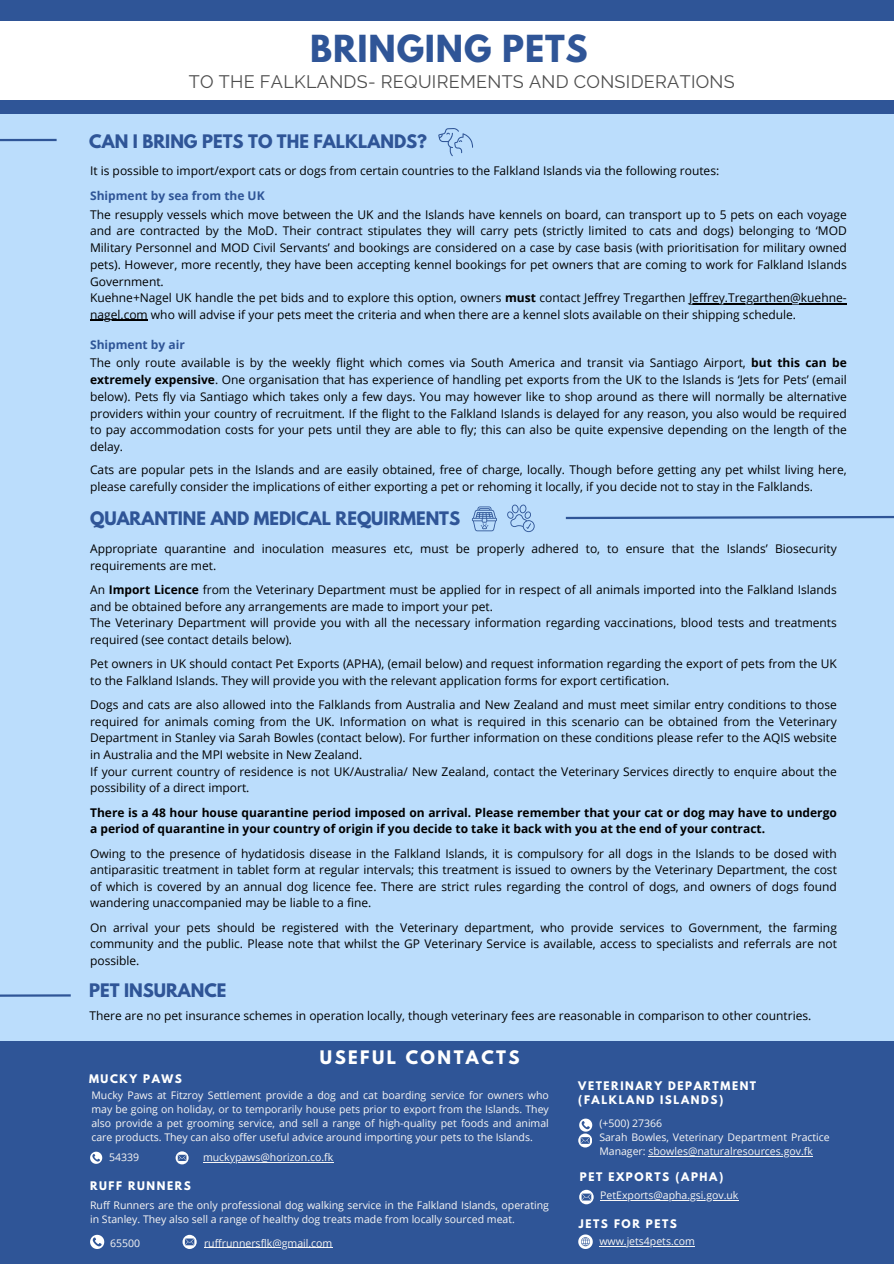
<style>
.page{position:relative;width:894px;height:1264px;background:#fff}
.page>*{position:absolute;margin:0;border:0;box-sizing:border-box;transform-origin:0 0}
.t1{font:700 33px "League Spartan";letter-spacing:.025em;color:#2f5597}
.t2{font:18px "Raleway";letter-spacing:.015em;color:#4e4e4e}
.t3{font:700 16.5px "League Spartan";color:#2f5597}
.t4{font:700 16.5px "League Spartan";letter-spacing:.15em;color:#fff}
.t5{font:12px/16.5px "Open Sans";color:#000}
.t6{font:700 12px/16.5px "Open Sans";color:#000}
.t7{font:700 12px "Open Sans";color:#2f5597}
.t8{font:10.5px/14px "Open Sans";color:#f9f7f5}
.t9{font:700 10.5px/14px "League Spartan";letter-spacing:.15em;color:#fff}
.s1{font-weight:700}
.s2{font-weight:700;color:#2f5597}
</style>
<div class="page">
<div style="left:0;top:0;width:893px;height:1263px;background:#bbddfc"></div>
<div style="left:0;top:0;width:893px;height:114px;background:#2f5597"></div>
<div style="left:0;top:21px;width:893px;height:79px;background:#fff"></div>
<div style="left:0;top:1040px;width:893px;height:223px;background:#2f5597"></div>
<svg style="left:0;top:138px;width:57px;height:4px"></svg>
<svg style="left:565px;top:515px;width:328px;height:5px"></svg>
<svg style="left:0;top:994px;width:71px;height:3px"></svg>
<svg style="left:438px;top:128px;width:35px;height:28px"></svg>
<svg style="left:472px;top:506px;width:25px;height:25px"></svg>
<svg style="left:507px;top:504px;width:27px;height:28px"></svg>
<hr style="left:689px;top:303px;width:157px;height:1px;background:#000">
<hr style="left:90px;top:320px;width:58px;height:1px;background:#000">
<hr style="left:648px;top:1155px;width:164px;height:1px;background:#f9f7f5">
<svg style="left:578px;top:1118px;width:14px;height:28px"></svg>
<hr style="left:600px;top:1200px;width:138px;height:1px;background:#f9f7f5">
<svg style="left:579px;top:1189px;width:14px;height:15px"></svg>
<hr style="left:599px;top:1245px;width:95px;height:1px;background:#f9f7f5">
<svg style="left:578px;top:1234px;width:14px;height:14px"></svg>
<svg style="left:90px;top:1151px;width:12px;height:12px"></svg>
<svg style="left:175px;top:1151px;width:13px;height:13px"></svg>
<hr style="left:203px;top:1162px;width:130px;height:1px;background:#f9f7f5">
<svg style="left:90px;top:1234px;width:14px;height:14px"></svg>
<svg style="left:182px;top:1234px;width:15px;height:14px"></svg>
<hr style="left:204px;top:1247px;width:128px;height:1px;background:#f9f7f5">
<p class="t1" style="left:310px;top:32px;width:279px">BRINGING PETS</p>
<h5 class="t2" style="left:189px;top:71px;width:547px">TO THE FALKLANDS- REQUIREMENTS AND CONSIDERATIONS</h5>
<h4 class="t3" style="left:89px;top:133px;width:339px">CAN I BRING PETS TO THE FALKLANDS?</h4>
<h5 class="t5" style="left:90px;top:162px;width:630px">It is possible to import/export cats or dogs from certain countries to the Falkland Islands via the following routes:</h5>
<h4 class="t7" style="left:90px;top:187px;width:176px">Shipment by sea from the UK</h4>
<h5 class="t5" style="left:90px;top:206px;width:758px">The resupply vessels which move between the UK and the Islands have kennels on board, can transport up to 5 pets on each voyage and are contracted by the MoD. Their contract stipulates they will carry pets (strictly limited to cats and dogs) belonging to ‘MOD Military Personnel and MOD Civil Servants’ and bookings are considered on a case by case basis (with prioritisation for military owned pets). However, more recently, they have been accepting kennel bookings for pet owners that are coming to work for Falkland Islands Government.<br>Kuehne+Nagel UK handle the pet bids and to explore this option, owners <span class="s1">must</span> contact Jeffrey Tregarthen Jeffrey.Tregarthen@kuehne-</h5>
<p class="t5" style="left:90px;top:306px;width:707px">nagel.com who will advise if your pets meet the criteria and when there are a kennel slots available on their shipping schedule.</p>
<p class="t5" style="left:90px;top:334px;width:758px;line-height:18.8px"><span class="s2">Shipment by air<br></span>The only route available is by the weekly flight which comes via South America and transit via Santiago Airport, <span class="s1">but this can be</span></p>
<p class="t5" style="left:90px;top:371px;width:758px;text-align:justify"><span class="s1">extremely expensive</span>. One organisation that has experience of handling pet exports from the UK to the Islands is ‘Jets for Pets’ (email below). Pets fly via Santiago which takes only a few days. You may however like to shop around as there will normally be alternative providers within your country of recruitment. If the flight to the Falkland Islands is delayed for any reason, you also would be required to pay accommodation costs for your pets until they are able to fly; this can also be quite expensive depending on the length of the delay.</p>
<p class="t5" style="left:90px;top:461px;width:758px">Cats are popular pets in the Islands and are easily obtained, free of charge, locally. Though before getting any pet whilst living here, please carefully consider the implications of either exporting a pet or rehoming it locally, if you decide not to stay in the Falklands.</p>
<p class="t3" style="left:90px;top:510px;width:371px">QUARANTINE AND MEDICAL REQUIRMENTS</p>
<p class="t5" style="left:90px;top:540px;width:748px">Appropriate quarantine and inoculation measures etc, must be properly adhered to, to ensure that the Islands’ Biosecurity requirements are met.</p>
<h1 class="t5" style="left:90px;top:581px;width:748px">An <span class="s1">Import Licence</span> from the Veterinary Department must be applied for in respect of all animals imported into the Falkland Islands and be obtained before any arrangements are made to import your pet.<br>The Veterinary Department will provide you with all the necessary information regarding vaccinations, blood tests and treatments required (see contact details below).</h1>
<h3 class="t5" style="left:90px;top:655px;width:748px">Pet owners in UK should contact Pet Exports (APHA), (email below) and request information regarding the export of pets from the UK to the Falkland Islands. They will provide you with the relevant application forms for export certification.</h3>
<p class="t5" style="left:90px;top:696px;width:748px">Dogs and cats are also allowed into the Falklands from Australia and New Zealand and must meet similar entry conditions to those required for animals coming from the UK. Information on what is required in this scenario can be obtained from the Veterinary Department in Stanley via Sarah Bowles (contact below). For further information on these conditions please refer to the AQIS website in Australia and the MPI website in New Zealand.<br>If your current country of residence is not UK/Australia/ New Zealand, contact the Veterinary Services directly to enquire about the possibility of a direct import.</p>
<p class="t6" style="left:90px;top:803px;width:748px">There is a 48 hour house quarantine period imposed on arrival. Please remember that your cat or dog may have to undergo a period of quarantine in your country of origin if you decide to take it back with you at the end of your contract.</p>
<h2 class="t5" style="left:90px;top:844px;width:748px;text-align:justify">Owing to the presence of hydatidosis disease in the Falkland Islands, it is compulsory for all dogs in the Islands to be dosed with antiparasitic treatment in tablet form at regular intervals; this treatment is issued to owners by the Veterinary Department, the cost of which is covered by an annual dog licence fee. There are strict rules regarding the control of dogs, and owners of dogs found wandering unaccompanied may be liable to a fine.</h2>
<h5 class="t5" style="left:90px;top:918px;width:748px;text-align:justify">On arrival your pets should be registered with the Veterinary department, who provide services to Government, the farming community and the public. Please note that whilst the GP Veterinary Service is available, access to specialists and referrals are not possible.</h5>
<h5 class="t3" style="left:89px;top:982px;width:139px">PET INSURANCE</h5>
<h5 class="t5" style="left:89px;top:1007px;width:723px">There are no pet insurance schemes in operation locally, though veterinary fees are reasonable in comparison to other countries.</h5>
<h6 class="t9" style="left:89px;top:1073px;width:94px">MUCKY PAWS</h6>
<h2 class="t4" style="left:320px;top:1049px;width:201px">USEFUL CONTACTS</h2>
<h2 class="t8" style="left:91px;top:1088px;width:459px;text-align:justify">Mucky Paws at Fitzroy Settlement provide a dog and cat boarding service for owners who may be going on holiday, or to temporarily house pets prior to export from the Islands. They also provide a pet grooming service, and sell a range of high-quality pet foods and animal care products. They can also offer useful advice around importing your pets to the Islands.</h2>
<p class="t8" style="left:109px;top:1150px;width:31px">54339</p>
<p class="t8" style="left:203px;top:1150px;width:132px">muckypaws@horizon.co.fk</p>
<p class="t9" style="left:90px;top:1179px;width:102px">RUFF RUNNERS</p>
<p class="t8" style="left:90px;top:1198px;width:460px">Ruff Runners are the only professional dog walking service in the Falkland Islands, operating in Stanley. They also sell a range of healthy dog treats made from locally sourced meat.</p>
<p class="t8" style="left:110px;top:1235px;width:31px">65500</p>
<h6 class="t8" style="left:204px;top:1235px;width:130px">ruffrunnersflk@gmail.com</h6>
<h5 class="t9" style="left:578px;top:1080px;width:179px">VETERINARY DEPARTMENT (FALKLAND ISLANDS)</h5>
<h5 class="t8" style="left:599px;top:1116px;width:64px">(+500) 27366</h5>
<h5 class="t8" style="left:599px;top:1130px;width:232px">Sarah Bowles, Veterinary Department Practice<br>Manager: sbowles@naturalresources.gov.fk</h5>
<h2 class="t8" style="left:600px;top:1188px;width:140px">PetExports@apha.gsi.gov.uk</h2>
<h5 class="t9" style="left:578px;top:1217px;width:100px">JETS FOR PETS</h5>
<p class="t8" style="left:599px;top:1233px;width:97px">www.jets4pets.com</p>
<h4 class="t9" style="left:579px;top:1171px;width:145px">PET EXPORTS (APHA)</h4>
</div>
